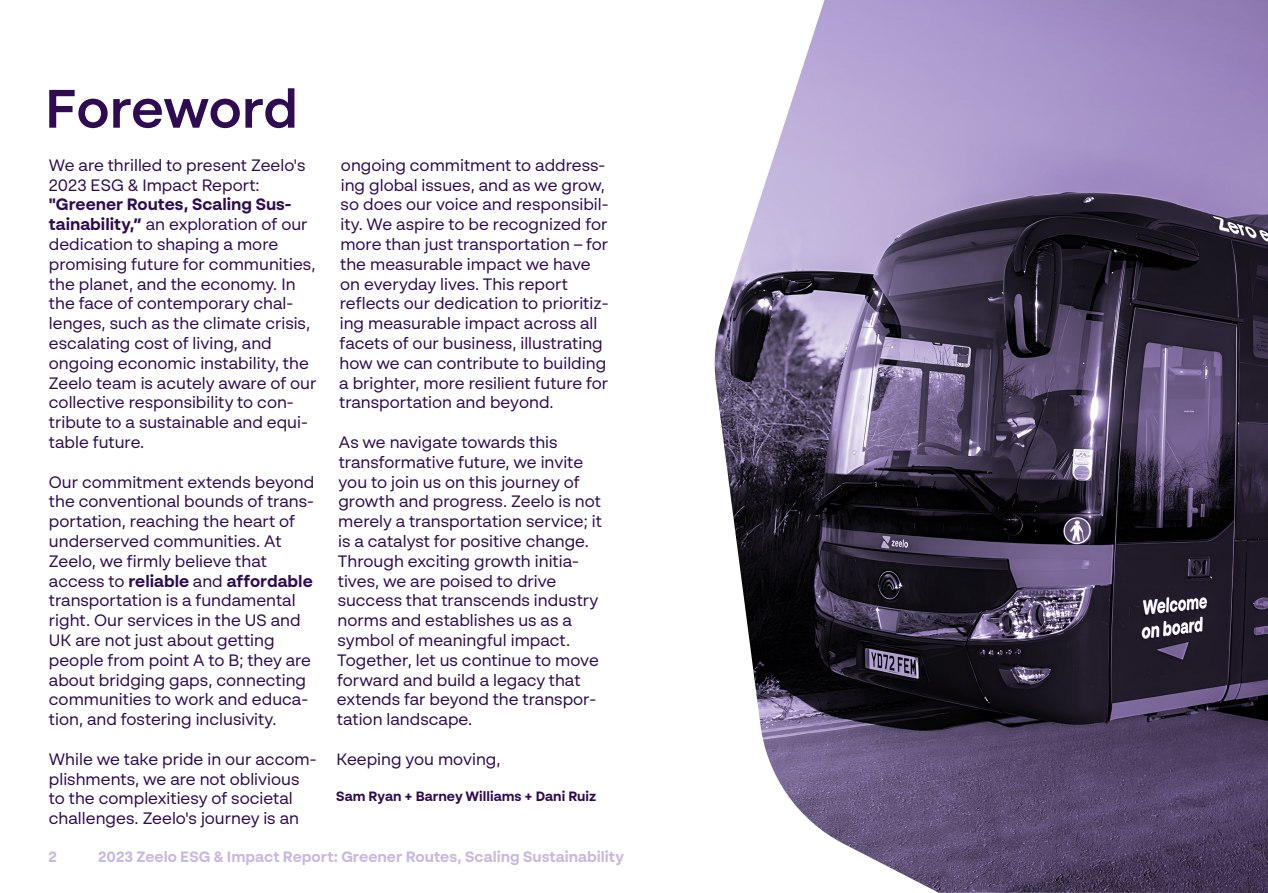
<style>
.page{position:relative;width:1268px;height:893px;background:#fff}
.page>*{position:absolute;margin:0;border:0;box-sizing:border-box;transform-origin:0 0}
.t1{font:600 54px "BR Sonoma";letter-spacing:-.01em;color:#2f0b51}
.t2{font:16.5px/19.8px "BR Sonoma";color:#2f0b51}
.t3{font:700 15px "BR Sonoma";color:#c9b8df}
.t4{font:700 13.5px "BR Sonoma";color:#2f0b51}
.s1{font-weight:700}
</style>
<div class="page">
<img style="left:714px;top:0;width:553px;height:893px">
<h1 class="t1" style="left:45px;top:75px;width:254px">Foreword</h1>
<p class="t2" style="left:49px;top:155px;width:258px">We are thrilled to present Zeelo's<br>2023 ESG &amp; Impact Report:</p>
<p class="t2" style="left:49px;top:194px;width:269px"><span class="s1">"Greener Routes, Scaling Sus&shy;tainability,”</span> an exploration of our dedication to shaping a more promising future for communities, the planet, and the economy. In the face of contemporary chal&shy;lenges, such as the climate crisis, escalating cost of living, and ongoing economic instability, the<br>Zeelo team is acutely aware of our collective responsibility to con&shy;tribute to a sustainable and equi&shy;table future.</p>
<p class="t2" style="left:49px;top:471px;width:267px">Our commitment extends beyond the conventional bounds of trans&shy;portation, reaching the heart of underserved communities. At<br>Zeelo, we firmly believe that access to <span class="s1">reliable</span> and <span class="s1">affordable </span>transportation is a fundamental right. Our services in the US and<br>UK are not just about getting people from point A to B; they are about bridging gaps, connecting communities to work and educa&shy;tion, and fostering inclusivity.</p>
<p class="t2" style="left:49px;top:749px;width:269px">While we take pride in our accom&shy;plishments, we are not oblivious to the complexitiesy of societal challenges. Zeelo's journey is an</p>
<p class="t2" style="left:339px;top:155px;width:271px">ongoing commitment to address&shy;ing global issues, and as we grow, so does our voice and responsibil&shy;ity. We aspire to be recognized for more than just transportation – for the measurable impact we have on everyday lives. This report reflects our dedication to prioritiz&shy;ing measurable impact across all facets of our business, illustrating how we can contribute to building a brighter, more resilient future for transportation and beyond.</p>
<p class="t2" style="left:337px;top:432px;width:266px">As we navigate towards this transformative future, we invite you to join us on this journey of growth and progress. Zeelo is not merely a transportation service; it is a catalyst for positive change.<br>Through exciting growth initia&shy;tives, we are poised to drive success that transcends industry norms and establishes us as a symbol of meaningful impact.<br>Together, let us continue to move forward and build a legacy that extends far beyond the transpor&shy;tation landscape.</p>
<p class="t2" style="left:336px;top:749px;width:165px">Keeping you moving,</p>
<p class="t4" style="left:336px;top:788px;width:261px">Sam Ryan + Barney Williams + Dani Ruiz</p>
<p class="t3" style="left:48px;top:848px;width:10px">2</p>
<p class="t3" style="left:98px;top:848px;width:527px">2023 Zeelo ESG &amp; Impact Report: Greener Routes, Scaling Sustainability</p>
</div>
